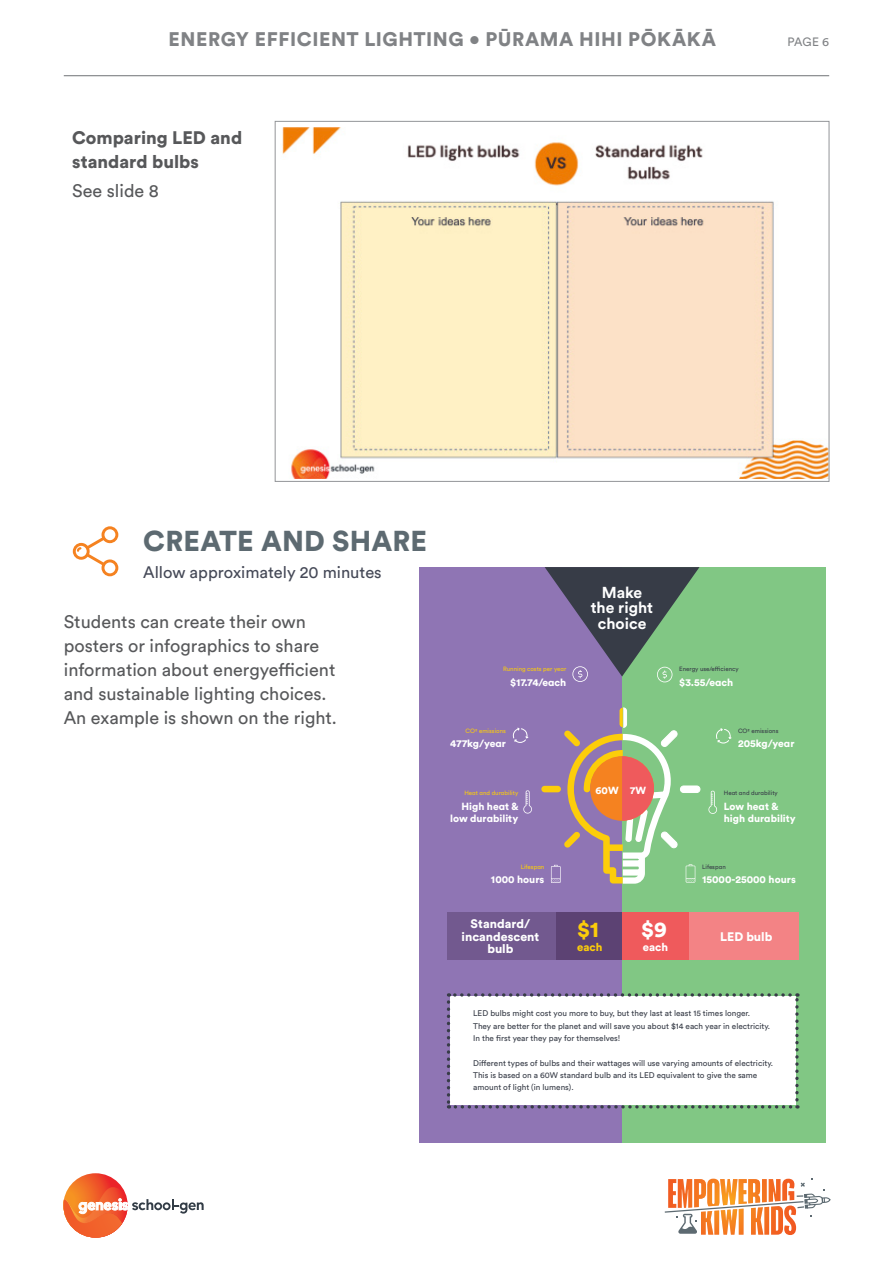
<style>
.page{position:relative;width:893px;height:1263px;background:#fff}
.page>*{position:absolute;margin:0;border:0;box-sizing:border-box;transform-origin:0 0}
.H2_Heading{font:900 28.5px "Circular Std";letter-spacing:.005em;color:#5d6a71}
.Charcoal_Sub_heading{font:900 21.9px "Circular Std";color:#fccd0a}
.Charcoal_Sub_heading-2{font:900 21.9px "Circular Std";color:#fff}
.t1{font:900 19.5px "Circular Pro";letter-spacing:.03em;color:#808285}
.Body{font:18px/24px "Circular Std";color:#57585a}
.t2{font:900 18px/24px "Circular Std";color:#57585a}
.t3{font:16.5px "Circular Std";color:#454957}
.t4{font:700 15.75px/15.8px "Circular Pro";color:#fff;text-align:center}
.t5{font:900 12.3px/12.3px "Circular Pro";color:#fff;text-align:center}
.t6{font:12px "Circular Std";color:#808285}
.Charcoal_Sub_heading-3{font:900 11.25px "Circular Std";color:#fccd0a}
.Charcoal_Sub_heading-4{font:900 11.25px "Circular Std";color:#fff}
.t7{font:900 10.2px "Circular Pro";color:#fff}
.Charcoal_Sub_heading-5{font:900 10.2px "Circular Std";color:#fff}
.body_bold{font:8.25px/12.3px "Circular Pro";color:#373c47}
.t8{font:6.15px "Circular Pro";color:#373c47}
.t9{font:6.15px "Circular Pro";color:#fccd0a}
</style>
<div class="page">
<svg style="left:665px;top:1178px;width:166px;height:57px"></svg>
<hr style="left:64px;top:75px;width:765px;height:1px;background:#808285">
<svg style="left:63px;top:1173px;width:141px;height:65px"></svg>
<img style="left:282px;top:127px;width:545px;height:352px">
<div style="left:419px;top:567px;width:204px;height:576px;background:#8f75b4"></div>
<div style="left:622px;top:567px;width:204px;height:576px;background:#81c784"></div>
<div style="left:447px;top:912px;width:352px;height:48px;background:#72598f"></div>
<div style="left:622px;top:912px;width:177px;height:48px;background:#f38385"></div>
<svg style="left:447px;top:993px;width:352px;height:115px"></svg>
<div style="left:541px;top:786px;width:20px;height:6px;background:#fccd0a;border-radius:3px"></div>
<div style="left:680px;top:786px;width:20px;height:6px;background:#fff;border-radius:3px"></div>
<div style="left:680px;top:786px;width:20px;height:7px;border:1px solid #fff;border-radius:3px"></div>
<svg style="left:513px;top:727px;width:15px;height:16px"></svg>
<svg style="left:523px;top:790px;width:9px;height:24px"></svg>
<svg style="left:545px;top:567px;width:154px;height:115px"></svg>
<svg style="left:716px;top:728px;width:15px;height:15px"></svg>
<svg style="left:686px;top:864px;width:9px;height:18px"></svg>
<svg style="left:708px;top:790px;width:9px;height:24px"></svg>
<svg style="left:551px;top:707px;width:127px;height:177px"></svg>
<div style="left:556px;top:912px;width:66px;height:48px;background:#5c4273"></div>
<div style="left:622px;top:912px;width:67px;height:48px;background:#ef5a5c"></div>
<svg style="left:73px;top:526px;width:45px;height:50px"></svg>
<h3 class="t1" style="left:169px;top:26px;width:549px">ENERGY EFFICIENT LIGHTING • PŪRAMA HIHI PŌKĀKĀ</h3>
<h3 class="t6" style="left:787px;top:35px;width:43px">PAGE 6</h3>
<p class="t2" style="left:72px;top:126px;width:171px">Comparing LED and standard bulbs</p>
<p class="Body" style="left:72px;top:178px;width:88px">See slide 8</p>
<p class="H2_Heading" style="left:143px;top:522px;width:285px">CREATE AND SHARE</p>
<p class="t3" style="left:143px;top:562px;width:240px">Allow approximately 20 minutes</p>
<p class="Body" style="left:64px;top:610px;width:275px">Students can create their own posters or infographics to share information about energyefficient and sustainable lighting choices.<br>An example is shown on the right.</p>
<p class="t9" style="left:503px;top:665px;width:65px">Running costs per year</p>
<p class="t7" style="left:510px;top:675px;width:57px">$17.74/each</p>
<p class="t4" style="left:591px;top:583px;width:64px">Make the right choice</p>
<p class="t8" style="left:679px;top:665px;width:61px">Energy use/efficiency</p>
<p class="t7" style="left:679px;top:675px;width:56px">$3.55/each</p>
<p class="t9" style="left:466px;top:726px;width:42px">CO2 emissions</p>
<p class="t7" style="left:450px;top:736px;width:57px">477kg/year</p>
<p class="t8" style="left:738px;top:726px;width:42px">CO2 emissions</p>
<p class="t7" style="left:738px;top:736px;width:58px">205kg/year</p>
<p class="t9" style="left:464px;top:789px;width:55px">Heat and durability</p>
<p class="t7" style="left:461px;top:799px;width:59px">High heat &amp;</p>
<p class="t7" style="left:450px;top:811px;width:70px">low durability</p>
<p class="Charcoal_Sub_heading-5" style="left:596px;top:783px;width:25px">60W</p>
<p class="Charcoal_Sub_heading-5" style="left:630px;top:783px;width:17px">7W</p>
<p class="t8" style="left:724px;top:789px;width:55px">Heat and durability</p>
<p class="t7" style="left:724px;top:799px;width:56px">Low heat &amp;</p>
<p class="t7" style="left:724px;top:811px;width:74px">high durability</p>
<p class="t9" style="left:521px;top:863px;width:25px">Lifespan</p>
<p class="t7" style="left:491px;top:873px;width:55px">1000 hours</p>
<p class="t8" style="left:702px;top:863px;width:25px">Lifespan</p>
<p class="t7" style="left:702px;top:873px;width:95px">15000-25000 hours</p>
<p class="t5" style="left:462px;top:917px;width:79px">Standard/ incandescent bulb</p>
<p class="Charcoal_Sub_heading" style="left:577px;top:914px;width:23px">$1</p>
<p class="Charcoal_Sub_heading-3" style="left:577px;top:939px;width:27px">each</p>
<p class="Charcoal_Sub_heading-2" style="left:641px;top:914px;width:27px">$9</p>
<p class="Charcoal_Sub_heading-4" style="left:643px;top:939px;width:27px">each</p>
<p class="t5" style="left:720px;top:930px;width:54px">LED bulb</p>
<p class="body_bold" style="left:473px;top:1007px;width:298px">LED bulbs might cost you more to buy, but they last at least 15 times longer.<br>They are better for the planet and will save you about $14 each year in electricity.<br>In the first year they pay for themselves!</p>
<p class="body_bold" style="left:473px;top:1056px;width:301px">Different types of bulbs and their wattages will use varying amounts of electricity.<br>This is based on a 60W standard bulb and its LED equivalent to give the same amount of light (in lumens).</p>
</div>
